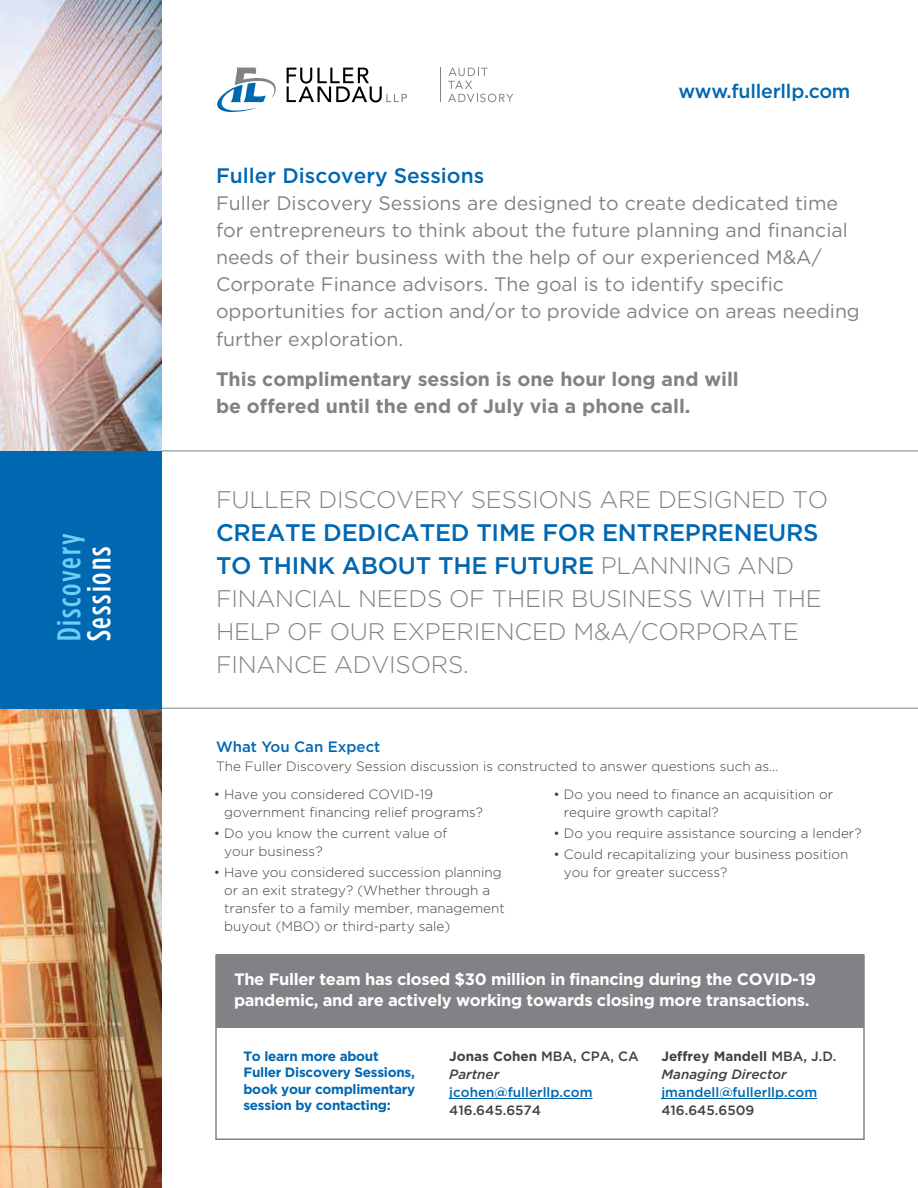
<style>
.page{position:relative;width:918px;height:1188px;background:#fff}
.page>*{position:absolute;margin:0;border:0;box-sizing:border-box;transform-origin:0 0}
.t1{font:500 condensed 33px "Gotham HTF";letter-spacing:.06em;color:#6dcff6}
.t2{font:500 condensed 33px "Gotham HTF";letter-spacing:.06em;color:#fff}
.t3{font:300 24px/33px "Gotham HTF";letter-spacing:-.01em;color:#808285}
.t4{font:500 21px "Gotham HTF";color:#0067b1}
.t5{font:19.5px/27px "Gotham HTF";color:#808285}
.t6{font:700 19.5px/27px "Gotham HTF";color:#808285}
.t7{font:500 19.5px "Gotham HTF";letter-spacing:-.01em;color:#0067b1}
.t8{font:700 16.5px/21px "Gotham HTF";letter-spacing:-.02em;color:#fff}
.t9{font:500 15px "Gotham HTF";color:#0067b1}
.t10{font:300 13.5px/18px "Gotham HTF";color:#414042}
.t11{font:700 13.5px/16.5px "Gotham HTF";letter-spacing:-.02em;color:#0067b1}
.t12{font:500 13.5px "Gotham HTF";color:#0067b1}
.t13{font:italic 500 13.5px/18px "Gotham HTF";color:#414042}
.t14{font:700 13.5px/18px "Gotham HTF";color:#414042}
.t15{font:500 13.5px "Gotham HTF";color:#414042}
.s1{font-weight:500;color:#0067b1}
.s2{font-weight:500}
.s3{font-weight:500;font-style:italic}
.s4{font-weight:700;font-style:normal}
.s5{font-style:normal}
</style>
<div class="page">
<div style="left:216px;top:955px;width:648px;height:73px;background:#808285"></div>
<div style="left:215px;top:954px;width:650px;height:186px;border:2px solid #808285"></div>
<img style="left:0;top:0;width:162px;height:1188px">
<div style="left:0;top:451px;width:162px;height:257px;background:#0067b1"></div>
<svg style="left:287px;top:68px;width:120px;height:34px"></svg>
<svg style="left:217px;top:68px;width:59px;height:45px"></svg>
<svg style="left:448px;top:68px;width:65px;height:34px"></svg>
<hr style="left:440px;top:68px;width:1px;height:34px;background:#808285">
<hr style="left:449px;top:1098px;width:144px;height:1px;background:#0067b1">
<hr style="left:661px;top:1098px;width:156px;height:1px;background:#0067b1">
<hr style="left:162px;top:451px;width:756px;height:1px;background:#808285">
<hr style="left:162px;top:708px;width:756px;height:1px;background:#808285">
<h1 class="t1" style="left:51px;top:641px;width:109px;rotate:-90deg">Discovery</h1>
<h1 class="t2" style="left:81px;top:641px;width:96px;rotate:-90deg">Sessions</h1>
<h3 class="t7" style="left:679px;top:80px;width:173px">www.fullerllp.com</h3>
<h3 class="t4" style="left:216px;top:164px;width:270px">Fuller Discovery Sessions</h3>
<p class="t5" style="left:216px;top:190px;width:645px">Fuller Discovery Sessions are designed to create dedicated time for entrepreneurs to think about the future planning and financial needs of their business with the help of our experienced M&amp;A/ Corporate Finance advisors. The goal is to identify specific opportunities for action and/or to provide advice on areas needing further exploration.</p>
<h3 class="t6" style="left:216px;top:365px;width:524px">This complimentary session is one hour long and will be offered until the end of July via a phone call.</h3>
<h2 class="t3" style="left:216px;top:483px;width:614px">FULLER DISCOVERY SESSIONS ARE DESIGNED TO</h2>
<h2 class="t3" style="left:216px;top:516px;width:607px"><span class="s1">CREATE DEDICATED TIME FOR ENTREPRENEURS TO THINK ABOUT THE FUTURE</span> PLANNING AND FINANCIAL NEEDS OF THEIR BUSINESS WITH THE HELP OF OUR EXPERIENCED M&amp;A/CORPORATE FINANCE ADVISORS.</h2>
<p class="t9" style="left:216px;top:738px;width:166px">What You Can Expect</p>
<p class="t10" style="left:216px;top:757px;width:564px">The Fuller Discovery Session discussion is constructed to answer questions such as…</p>
<p class="t10" style="left:564px;top:785px;width:271px;text-indent:-10px">• Do you need to finance an acquisition or require growth capital?</p>
<p class="t10" style="left:554px;top:824px;width:310px">• Do you require assistance sourcing a lender?</p>
<p class="t10" style="left:564px;top:845px;width:286px;text-indent:-10px">• Could recapitalizing your business position you for greater success?</p>
<p class="t10" style="left:224px;top:785px;width:260px;text-indent:-10px">• Have you considered COVID-19 government financing relief programs?</p>
<p class="t10" style="left:224px;top:824px;width:225px;text-indent:-10px">• Do you know the current value of your business?</p>
<p class="t10" style="left:224px;top:863px;width:282px;text-indent:-10px">• Have you considered succession planning or an exit strategy? (Whether through a transfer to a family member, management buyout (MBO) or third-party sale)</p>
<p class="t8" style="left:234px;top:969px;width:584px">The Fuller team has closed $30 million in financing during the COVID-19 pandemic, and are actively working towards closing more transactions.</p>
<p class="t11" style="left:243px;top:1047px;width:173px">To learn more about<br>Fuller Discovery Sessions, book your complimentary session by contacting:</p>
<p class="t14" style="left:449px;top:1047px;width:191px">Jonas Cohen <span class="s2">MBA, CPA, CA<br></span><span class="s3">Partner</span></p>
<p class="t12" style="left:449px;top:1084px;width:145px">jcohen@fullerllp.com</p>
<p class="t15" style="left:449px;top:1102px;width:93px">416.645.6574</p>
<p class="t13" style="left:661px;top:1047px;width:177px"><span class="s4">Jeffrey Mandell</span> <span class="s5">MBA, J.D.<br></span>Managing Director</p>
<p class="t12" style="left:661px;top:1084px;width:157px">jmandell@fullerllp.com</p>
<p class="t15" style="left:661px;top:1102px;width:94px">416.645.6509</p>
</div>
